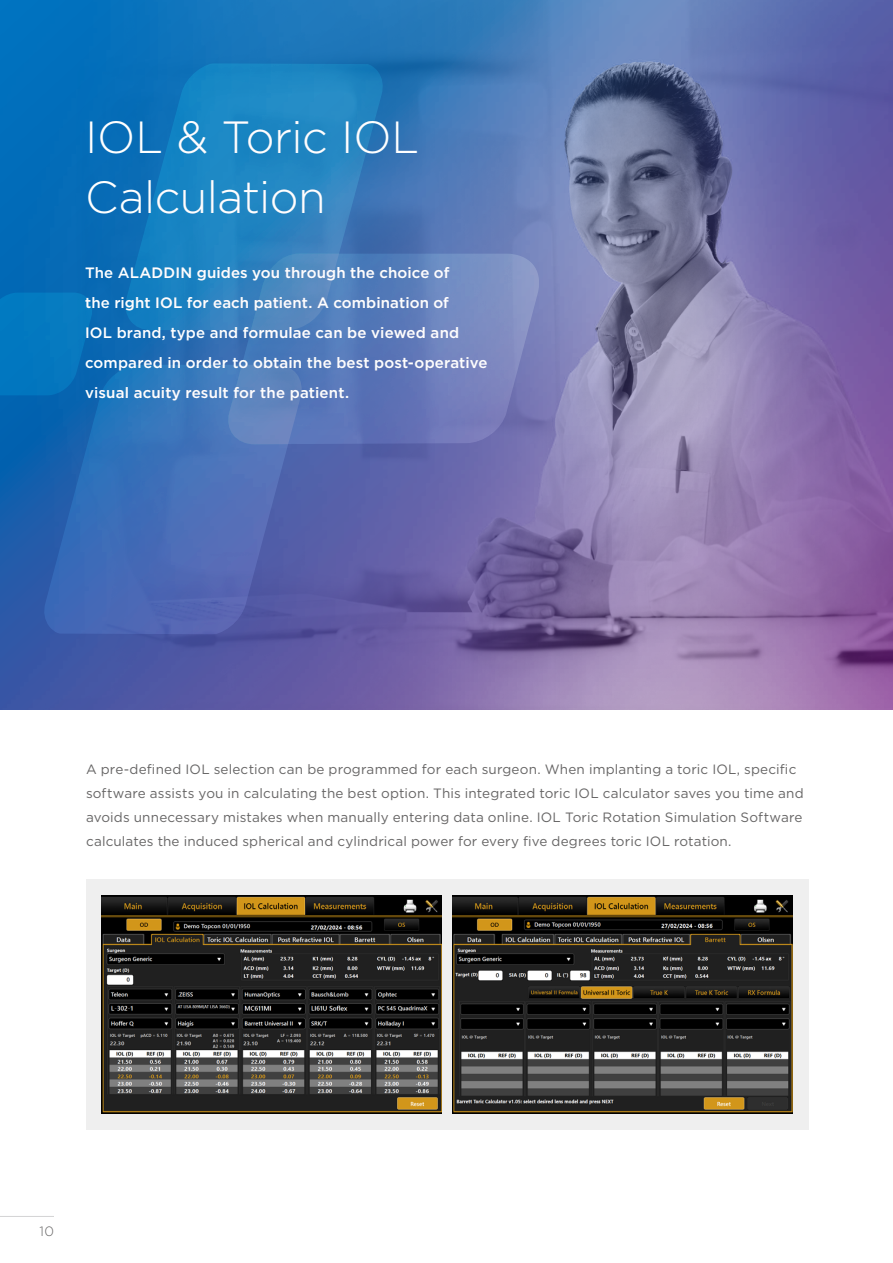
<style>
.page{position:relative;width:893px;height:1263px;background:#fff}
.page>*{position:absolute;margin:0;border:0;box-sizing:border-box;transform-origin:0 0}
.t1{font:300 45px/60px "Gotham";letter-spacing:-.01em;color:#fff}
.t2{font:500 15px/30px "Gotham";letter-spacing:.01em;color:#fff}
.t3{font:13.5px/24px "Gotham";letter-spacing:.01em;color:#666565}
.t4{font:300 13.5px "Gotham";color:#666565}
</style>
<div class="page">
<img style="left:0;top:0;width:893px;height:709px">
<div style="left:86px;top:879px;width:722px;height:251px;background:#efefef"></div>
<img style="left:453px;top:895px;width:339px;height:218px">
<img style="left:102px;top:895px;width:340px;height:218px">
<hr style="left:0;top:1216px;width:54px;height:1px;background:#d3d3d4">
<svg style="left:228px;top:254px;width:311px;height:190px;background:#677dbb"></svg>
<svg style="left:44px;top:365px;width:258px;height:271px;background:#426cb5"></svg>
<svg style="left:126px;top:62px;width:257px;height:268px;background:#2580bf"></svg>
<svg style="left:0;top:293px;width:92px;height:102px;background:#0476be"></svg>
<h1 class="t1" style="left:85px;top:106px;width:336px">IOL &amp; Toric IOL<br>Calculation</h1>
<p class="t2" style="left:85px;top:257px;width:404px">The ALADDIN guides you through the choice of<br>the right IOL for each patient. A combination of<br>IOL brand, type and formulae can be viewed and compared in order to obtain the best post-operative visual acuity result for the patient.</p>
<p class="t3" style="left:86px;top:757px;width:719px">A pre-defined IOL selection can be programmed for each surgeon. When implanting a toric IOL, specific software assists you in calculating the best option. This integrated toric IOL calculator saves you time and avoids unnecessary mistakes when manually entering data online. IOL Toric Rotation Simulation Software calculates the induced spherical and cylindrical power for every five degrees toric IOL rotation.</p>
<p class="t4" style="left:40px;top:1223px;width:16px">10</p>
</div>
